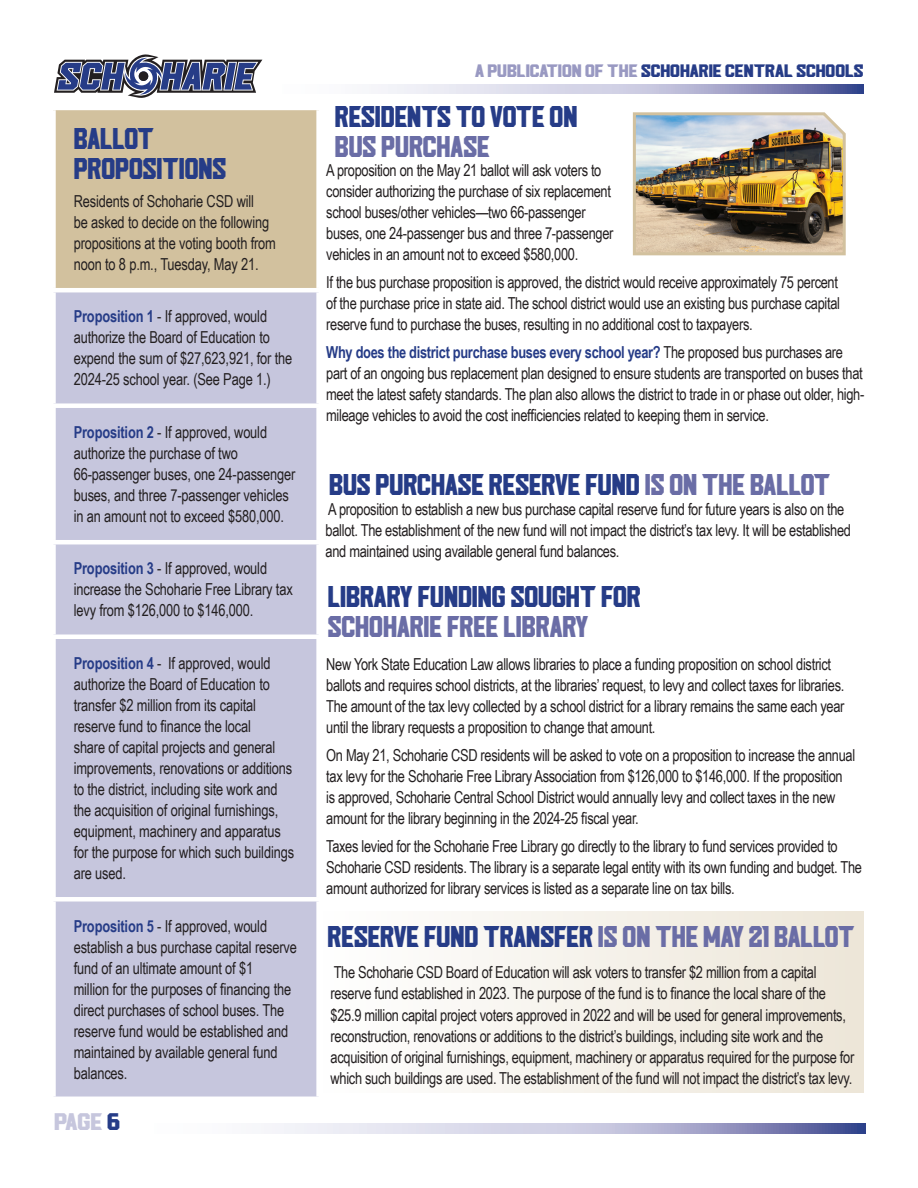
<style>
.page{position:relative;width:918px;height:1188px;background:#fff}
.page>*{position:absolute;margin:0;border:0;box-sizing:border-box;transform-origin:0 0}
.t1{font:30px/30px "Lordcorps";color:#263c87;scale:.85 1}
.t2{font:24px "Lordcorps";color:#c6c6dd}
.t3{font:18px "Lordcorps";color:#263c87}
.body_text{font:16.5px/21px "Arial Narrow";letter-spacing:-.02em;color:#231f20;scale:.95 1}
.body_text-2{font:700 16.5px "Arial Narrow";letter-spacing:-.02em;color:#263c87;scale:.95 1}
.s1{font-weight:700;color:#263c87}
.s2{color:#263c87}
.s3{color:#9999c2}
.s4{color:#6a6da6}
.s5{font-weight:400;color:#231f20}
</style>
<div class="page">
<svg style="left:54px;top:54px;width:208px;height:44px"></svg>
<svg style="left:378px;top:84px;width:485px;height:10px"></svg>
<svg style="left:272px;top:1123px;width:593px;height:11px"></svg>
<div style="left:53px;top:108px;width:266px;height:182px;background:#d2c19e"></div>
<div style="left:56px;top:292px;width:260px;height:805px;background:#c6c6dd"></div>
<hr style="left:51px;top:106px;width:270px;height:4px;background:#fff">
<div style="left:51px;top:110px;width:5px;height:178px;background:#fff"></div>
<div style="left:316px;top:110px;width:5px;height:178px;background:#fff"></div>
<hr style="left:51px;top:288px;width:270px;height:4px;background:#fff">
<div style="left:51px;top:403px;width:270px;height:5px;background:#fff"></div>
<hr style="left:51px;top:540px;width:270px;height:4px;background:#fff">
<div style="left:51px;top:634px;width:270px;height:5px;background:#fff"></div>
<div style="left:51px;top:897px;width:270px;height:5px;background:#fff"></div>
<img style="left:632px;top:112px;width:214px;height:144px">
<div style="left:323px;top:912px;width:541px;height:181px;background:linear-gradient(to right,#fefefe,#ede6d8)"></div>
<p class="t1" style="left:74px;top:124px;width:181px">BALLOT<br>PROPOSITIONS</p>
<p class="body_text" style="left:74px;top:190px;width:214px">Residents of Schoharie CSD will<br>be asked to decide on the following propositions at the voting booth from noon to 8 p.m., Tuesday, May 21.</p>
<p class="body_text" style="left:74px;top:306px;width:205px"><span class="s1">Proposition 1</span> - If approved, would</p>
<p class="body_text" style="left:74px;top:327px;width:232px">authorize the Board of Education to expend the sum of $27,623,921, for the<br>2024-25 school year. (See Page 1.)</p>
<p class="body_text" style="left:74px;top:421px;width:205px"><span class="s1">Proposition 2</span> - If approved, would</p>
<p class="body_text" style="left:74px;top:442px;width:235px">authorize the purchase of two 66-passenger buses, one 24-passenger buses, and three 7-passenger vehicles in an amount not to exceed $580,000.</p>
<p class="body_text" style="left:74px;top:558px;width:205px"><span class="s1">Proposition 3</span> - If approved, would</p>
<p class="body_text" style="left:74px;top:579px;width:232px">increase the Schoharie Free Library tax levy from $126,000 to $146,000.</p>
<p class="body_text" style="left:74px;top:652px;width:209px"><span class="s1">Proposition 4</span> - If approved, would</p>
<p class="body_text" style="left:74px;top:673px;width:233px">authorize the Board of Education to transfer $2 million from its capital reserve fund to finance the local<br>share of capital projects and general improvements, renovations or additions to the district, including site work and the acquisition of original furnishings, equipment, machinery and apparatus for the purpose for which such buildings are used.</p>
<p class="body_text" style="left:74px;top:915px;width:205px"><span class="s1">Proposition 5</span> - If approved, would</p>
<p class="body_text" style="left:74px;top:936px;width:236px">establish a bus purchase capital reserve fund of an ultimate amount of $1<br>million for the purposes of financing the direct purchases of school buses. The reserve fund would be established and maintained by available general fund balances.</p>
<h2 class="t2" style="left:54px;top:1107px;width:67px">PAGE <span class="s2">6</span></h2>
<p class="t3" style="left:475px;top:60px;width:390px"><span class="s3">A PUBLICATION OF THE</span> SCHOHARIE CENTRAL SCHOOLS</p>
<p class="t1" style="left:335px;top:101px;width:287px">RESIDENTS TO VOTE ON<br><span class="s4">BUS PURCHASE</span></p>
<p class="body_text" style="left:326px;top:159px;width:304px">A proposition on the May 21 ballot will ask voters to consider authorizing the purchase of six replacement school buses/other vehicles—two 66-passenger buses, one 24-passenger bus and three 7-passenger vehicles in an amount not to exceed $580,000.</p>
<p class="body_text" style="left:326px;top:271px;width:542px">If the bus purchase proposition is approved, the district would receive approximately 75 percent of the purchase price in state aid. The school district would use an existing bus purchase capital reserve fund to purchase the buses, resulting in no additional cost to taxpayers.</p>
<p class="body_text-2" style="left:326px;top:339px;width:546px">Why does the district purchase buses every school year? <span class="s5">The proposed bus purchases are</span></p>
<p class="body_text" style="left:326px;top:362px;width:568px;text-align:justify">part of an ongoing bus replacement plan designed to ensure students are transported on buses that meet the latest safety standards. The plan also allows the district to trade in or phase out older, high&shy;mileage vehicles to avoid the cost inefficiencies related to keeping them in service.</p>
<p class="t1" style="left:329px;top:469px;width:591px">BUS PURCHASE RESERVE FUND <span class="s4">IS ON THE BALLOT</span></p>
<p class="body_text" style="left:326px;top:498px;width:555px">A proposition to establish a new bus purchase capital reserve fund for future years is also on the ballot. The establishment of the new fund will not impact the district’s tax levy. It will be established and maintained using available general fund balances.</p>
<p class="t1" style="left:328px;top:582px;width:370px">LIBRARY FUNDING SOUGHT FOR<br><span class="s4">SCHOHARIE FREE LIBRARY</span></p>
<p class="body_text" style="left:326px;top:653px;width:547px">New York State Education Law allows libraries to place a funding proposition on school district ballots and requires school districts, at the libraries’ request, to levy and collect taxes for libraries.<br>The amount of the tax levy collected by a school district for a library remains the same each year until the library requests a proposition to change that amount.</p>
<p class="body_text" style="left:326px;top:744px;width:558px">On May 21, Schoharie CSD residents will be asked to vote on a proposition to increase the annual tax levy for the Schoharie Free Library Association from $126,000 to $146,000. If the proposition is approved, Schoharie Central School District would annually levy and collect taxes in the new amount for the library beginning in the 2024-25 fiscal year.</p>
<p class="body_text" style="left:326px;top:835px;width:566px">Taxes levied for the Schoharie Free Library go directly to the library to fund services provided to<br>Schoharie CSD residents. The library is a separate legal entity with its own funding and budget. The amount authorized for library services is listed as a separate line on tax bills.</p>
<p class="t1" style="left:328px;top:921px;width:621px">RESERVE FUND TRANSFER <span class="s4">IS ON THE MAY 21 BALLOT</span></p>
<p class="body_text" style="left:331px;top:962px;width:553px">The Schoharie CSD Board of Education will ask voters to transfer $2 million from a capital reserve fund established in 2023. The purpose of the fund is to finance the local share of the $25.9 million capital project voters approved in 2022 and will be used for general improvements, reconstruction, renovations or additions to the district’s buildings, including site work and the acquisition of original furnishings, equipment, machinery or apparatus required for the purpose for which such buildings are used. The establishment of the fund will not impact the district’s tax levy.</p>
</div>
